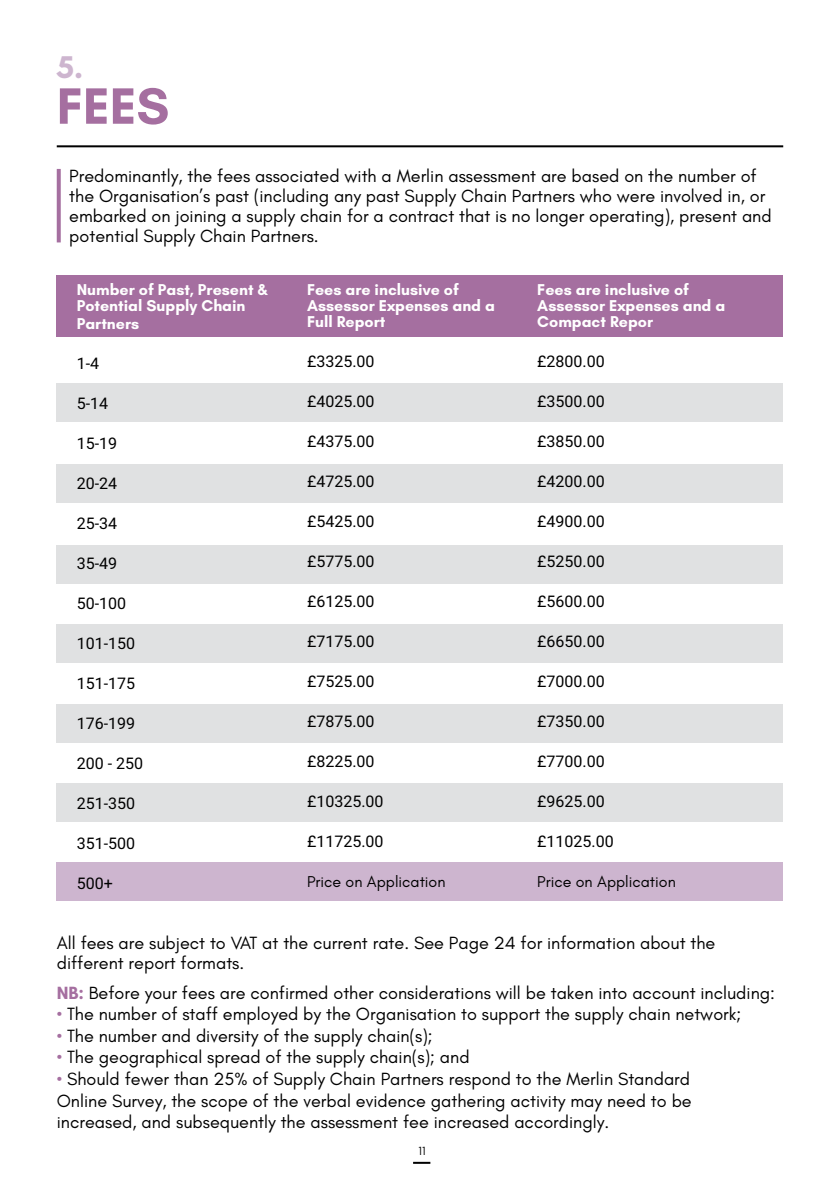
<style>
.page{position:relative;width:840px;height:1191px;background:#fff}
.page>*{position:absolute;margin:0;border:0;box-sizing:border-box;transform-origin:0 0}
.t1{font:700 52px "Glacial Indifference";color:#a56fa0}
.t2{font:700 32px "Glacial Indifference";color:#cdb5cf}
.t3{font:18px/20px "Glacial Indifference";color:#000}
.t4{font:16px "Roboto";color:#000}
.t5{font:700 16px/16px "Glacial Indifference";color:#fff}
.t6{font:16px "Glacial Indifference";color:#000}
.t7{font:12px "Glacial Indifference";color:#000}
.s1{color:#a56fa0}
.s2{font-weight:700;color:#a56fa0}
</style>
<div class="page">
<div style="left:57px;top:275px;width:725px;height:61px;background:#a56fa0"></div>
<div style="left:57px;top:383px;width:725px;height:38px;background:#e0e1e2"></div>
<div style="left:57px;top:464px;width:725px;height:38px;background:#e0e1e2"></div>
<div style="left:57px;top:545px;width:725px;height:39px;background:#e0e1e2"></div>
<div style="left:57px;top:624px;width:725px;height:39px;background:#e0e1e2"></div>
<div style="left:57px;top:704px;width:725px;height:38px;background:#e0e1e2"></div>
<div style="left:57px;top:783px;width:725px;height:38px;background:#e0e1e2"></div>
<div style="left:57px;top:862px;width:725px;height:38px;background:#cdb5cf"></div>
<hr style="left:57px;top:145px;width:725px;height:2px;background:#000">
<svg style="left:57px;top:169px;width:4px;height:73px"></svg>
<svg style="left:413px;top:1161px;width:17px;height:2px"></svg>
<h2 class="t2" style="left:57px;top:47px;width:28px">5.</h2>
<h1 class="t1" style="left:57px;top:74px;width:114px">FEES</h1>
<p class="t3" style="left:69px;top:167px;width:703px">Predominantly, the fees associated with a Merlin assessment are based on the number of the Organisation’s past (including any past Supply Chain Partners who were involved in, or embarked on joining a supply chain for a contract that is no longer operating), present and potential Supply Chain Partners.</p>
<p class="t5" style="left:77px;top:281px;width:193px">Number of Past, Present &amp;<br>Potential Supply Chain</p>
<p class="t5" style="left:77px;top:315px;width:64px">Partners</p>
<p class="t4" style="left:77px;top:352px;width:24px">1-4</p>
<p class="t4" style="left:77px;top:392px;width:33px">5-14</p>
<p class="t4" style="left:77px;top:432px;width:42px">15-19</p>
<p class="t4" style="left:77px;top:472px;width:42px">20-24</p>
<p class="t4" style="left:77px;top:512px;width:42px">25-34</p>
<p class="t4" style="left:77px;top:552px;width:42px">35-49</p>
<p class="t4" style="left:77px;top:592px;width:51px">50-100</p>
<p class="t4" style="left:77px;top:632px;width:60px">101-150</p>
<p class="t4" style="left:77px;top:672px;width:60px">151-175</p>
<p class="t4" style="left:77px;top:712px;width:60px">176-199</p>
<p class="t4" style="left:77px;top:752px;width:68px">200 - 250</p>
<p class="t4" style="left:77px;top:792px;width:60px">251-350</p>
<p class="t4" style="left:77px;top:832px;width:60px">351-500</p>
<p class="t4" style="left:77px;top:872px;width:38px">500+</p>
<p class="t5" style="left:307px;top:281px;width:189px">Fees are inclusive of<br>Assessor Expenses and a<br>Full Report</p>
<p class="t4" style="left:307px;top:350px;width:69px">£3325.00</p>
<p class="t4" style="left:307px;top:390px;width:69px">£4025.00</p>
<p class="t4" style="left:307px;top:430px;width:69px">£4375.00</p>
<p class="t4" style="left:307px;top:470px;width:69px">£4725.00</p>
<p class="t4" style="left:307px;top:510px;width:69px">£5425.00</p>
<p class="t4" style="left:307px;top:550px;width:69px">£5775.00</p>
<p class="t4" style="left:307px;top:590px;width:69px">£6125.00</p>
<p class="t4" style="left:307px;top:630px;width:69px">£7175.00</p>
<p class="t4" style="left:307px;top:670px;width:69px">£7525.00</p>
<p class="t4" style="left:307px;top:710px;width:69px">£7875.00</p>
<p class="t4" style="left:307px;top:750px;width:69px">£8225.00</p>
<p class="t4" style="left:307px;top:790px;width:78px">£10325.00</p>
<p class="t4" style="left:307px;top:830px;width:78px">£11725.00</p>
<p class="t6" style="left:307px;top:873px;width:140px">Price on Application</p>
<p class="t5" style="left:537px;top:281px;width:189px">Fees are inclusive of<br>Assessor Expenses and a<br>Compact Repor<span class="s1">t</span></p>
<p class="t4" style="left:537px;top:350px;width:69px">£2800.00</p>
<p class="t4" style="left:537px;top:390px;width:69px">£3500.00</p>
<p class="t4" style="left:537px;top:430px;width:69px">£3850.00</p>
<p class="t4" style="left:537px;top:470px;width:69px">£4200.00</p>
<p class="t4" style="left:537px;top:510px;width:69px">£4900.00</p>
<p class="t4" style="left:537px;top:550px;width:69px">£5250.00</p>
<p class="t4" style="left:537px;top:590px;width:69px">£5600.00</p>
<p class="t4" style="left:537px;top:630px;width:69px">£6650.00</p>
<p class="t4" style="left:537px;top:670px;width:69px">£7000.00</p>
<p class="t4" style="left:537px;top:710px;width:69px">£7350.00</p>
<p class="t4" style="left:537px;top:750px;width:69px">£7700.00</p>
<p class="t4" style="left:537px;top:790px;width:69px">£9625.00</p>
<p class="t4" style="left:537px;top:830px;width:78px">£11025.00</p>
<p class="t6" style="left:537px;top:873px;width:140px">Price on Application</p>
<p class="t3" style="left:57px;top:932px;width:659px">All fees are subject to VAT at the current rate. See Page 24 for information about the different report formats.</p>
<p class="t3" style="left:57px;top:982px;width:719px"><span class="s2">NB:</span> Before your fees are confirmed other considerations will be taken into account including:</p>
<p class="t3" style="left:57px;top:1004px;width:685px"><span class="s1">•</span> The number of staff employed by the Organisation to support the supply chain network;</p>
<p class="t3" style="left:57px;top:1026px;width:377px"><span class="s1">•</span> The number and diversity of the supply chain(s);</p>
<p class="t3" style="left:57px;top:1047px;width:414px"><span class="s1">•</span> The geographical spread of the supply chain(s); and</p>
<p class="t3" style="left:57px;top:1068px;width:636px;line-height:21.6px;text-align:justify"><span class="s1">•</span> Should fewer than 25% of Supply Chain Partners respond to the Merlin Standard Online Survey, the scope of the verbal evidence gathering activity may need to be increased, and subsequently the assessment fee increased accordingly.</p>
<p class="t7" style="left:418px;top:1144px;width:8px">11</p>
</div>
